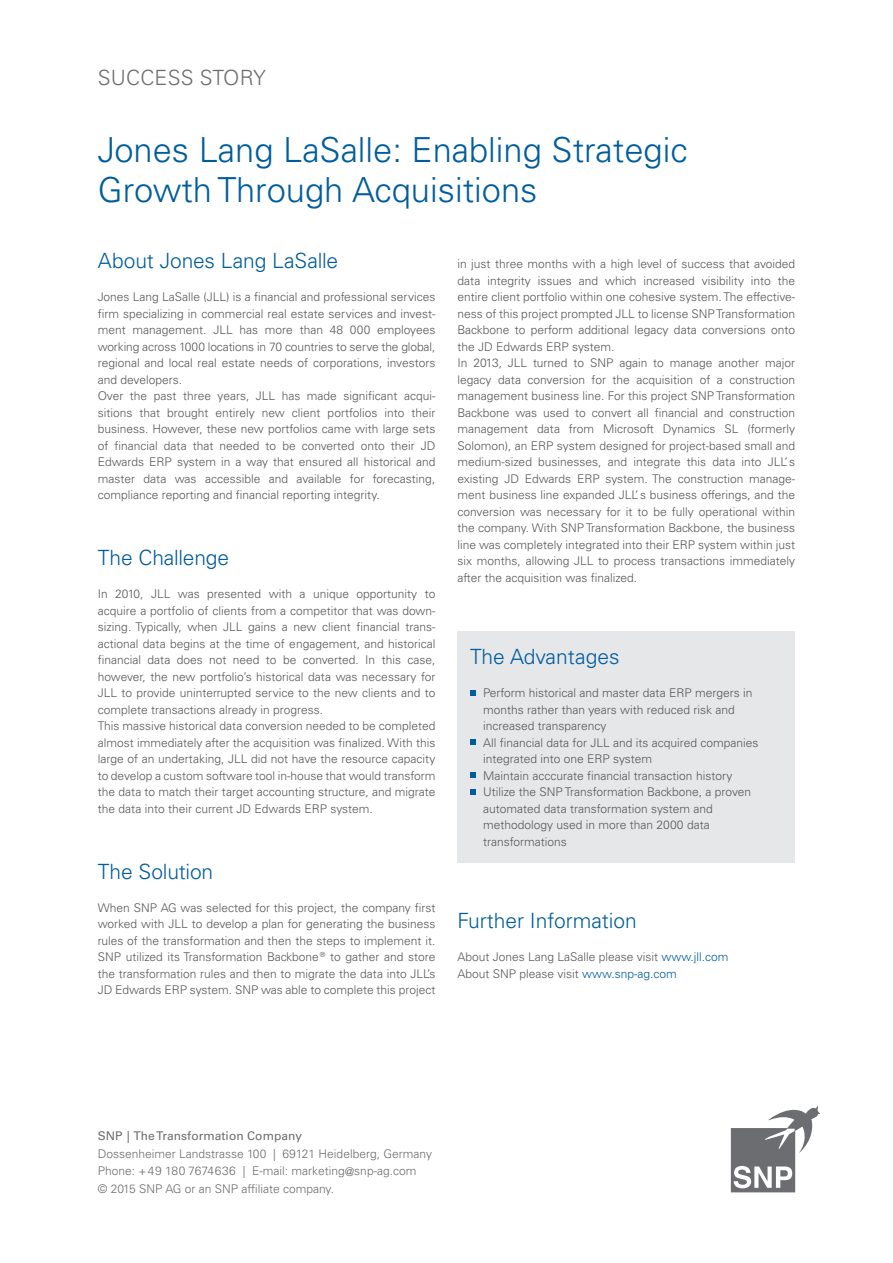
<style>
.page{position:relative;width:893px;height:1263px;background:#fff}
.page>*{position:absolute;margin:0;border:0;box-sizing:border-box;transform-origin:0 0}
.t1{font:300 34.5px/40.5px "Univers LT Std";color:#005d9c}
.t2{font:300 21px "Univers LT Std";letter-spacing:-.005em;color:#005d9c}
.t3{font:300 21px "Univers LT Std";letter-spacing:.01em;color:#6c6d70}
.t4{font:300 12px/16.5px "Univers LT Std";color:#57585a}
.t5{font:300 12px/17.5px "Univers LT Std";color:#6c6d70}
.t6{font:12px "Univers LT Std";letter-spacing:.005em;color:#6c6d70}
.s1{color:#005d9c}
</style>
<div class="page">
<svg style="left:731px;top:1106px;width:89px;height:86px"></svg>
<div style="left:458px;top:631px;width:337px;height:231px;background:#e6e7e9"></div>
<svg style="left:470px;top:690px;width:6px;height:6px"></svg>
<svg style="left:470px;top:739px;width:6px;height:6px"></svg>
<svg style="left:470px;top:772px;width:6px;height:6px"></svg>
<svg style="left:470px;top:789px;width:6px;height:6px"></svg>
<h2 class="t3" style="left:98px;top:65px;width:170px">Success Story</h2>
<h1 class="t1" style="left:98px;top:129px;width:591px">Jones Lang LaSalle: Enabling Strategic<br>Growth Through Acquisitions</h1>
<h2 class="t2" style="left:98px;top:248px;width:242px">About Jones Lang LaSalle</h2>
<p class="t4" style="left:98px;top:289px;width:339px">Jones Lang LaSalle (JLL) is a financial and professional services firm specializing in commercial real estate services and invest&shy;ment management. JLL has more than 48 000 employees working across 1000 locations in 70 countries to serve the global, regional and local real estate needs of corporations, investors and developers.<br>Over the past three years, JLL has made significant acqui&shy;sitions that brought entirely new client portfolios into their business. However, these new portfolios came with large sets of financial data that needed to be converted onto their JD Edwards ER P system in a way that ensured all historical and master data was accessible and available for forecasting, compliance reporting and financial reporting integrity.</p>
<h2 class="t2" style="left:98px;top:545px;width:133px">The Challenge</h2>
<p class="t4" style="left:98px;top:586px;width:339px">In 2010, JLL was presented with a unique opportunity to acquire a portfolio of clients from a competitor that was down&shy;sizing. Typically, when JLL gains a new client financial trans&shy;actional data begins at the time of engagement, and historical financial data does not need to be converted. In this case, however, the new portfolio’s historical data was necessary for JLL to provide uninterrupted service to the new clients and to complete transactions already in progress.<br>This massive historical data conversion needed to be completed almost immediately after the acquisition was finalized. With this large of an undertaking, JLL did not have the resource capacity to develop a custom software tool in-house that would transform the data to match their target accounting structure, and migrate the data into their current JD Edwards ER P system.</p>
<h2 class="t2" style="left:98px;top:859px;width:117px">The Solution</h2>
<p class="t4" style="left:98px;top:899px;width:339px;text-align:justify">When SNP AG was selected for this project, the company first worked with JLL to develop a plan for generating the business rules of the transformation and then the steps to implement it.<br>SNP utilized its Transformation Backbone<sup>®</sup> to gather and store the transformation rules and then to migrate the data into JLL’s JD Edwards ER P system. SNP was able to complete this project</p>
<p class="t4" style="left:458px;top:256px;width:339px">in just three months with a high level of success that avoided data integrity issues and which increased visibility into the entire client portfolio within one cohesive system. The effective&shy;ness of this project prompted JLL to license SNP Transformation Backbone to perform additional legacy data conversions onto the JD Edwards ER P system.<br>In 2013, JLL turned to SNP again to manage another major legacy data conversion for the acquisition of a construction management business line. For this project SNP Transformation Backbone was used to convert all financial and construction management data from Microsoft Dynamics SL (formerly Solomon), an ER P system designed for project-based small and medium-sized businesses, and integrate this data into JLL’ s existing JD Edwards ER P system. The construction manage&shy;ment business line expanded JLL’ s business offerings, and the conversion was necessary for it to be fully operational within the company. With SNP Transformation Backbone, the business line was completely integrated into their ER P system within just six months, allowing JLL to process transactions immediately after the acquisition was finalized.</p>
<h2 class="t2" style="left:470px;top:644px;width:151px">The Advantages</h2>
<p class="t4" style="left:483px;top:685px;width:277px">Perform historical and master data ER P mergers in months rather than years with reduced risk and increased transparency<br>All financial data for JLL and its acquired companies integrated into one ER P system<br>Maintain acccurate financial transaction history Utilize the SNP Transformation Backbone, a proven automated data transformation system and methodology used in more than 2000 data transformations</p>
<h2 class="t2" style="left:458px;top:908px;width:181px">Further Information</h2>
<p class="t4" style="left:458px;top:949px;width:272px">About Jones Lang LaSalle please visit <span class="s1">www.jll.com<br></span>About SNP please visit <span class="s1">www.snp-ag.com</span></p>
<p class="t6" style="left:98px;top:1129px;width:206px">SNP | The Transformation Company</p>
<p class="t5" style="left:98px;top:1145px;width:336px">Dossenheimer Landstrasse 100 | 69121 Heidelberg, Germany<br>Phone: +49 180 7674636 | E-mail: marketing@snp-ag.com<br>© 2015 SNP AG or an SNP affiliate company.</p>
</div>
